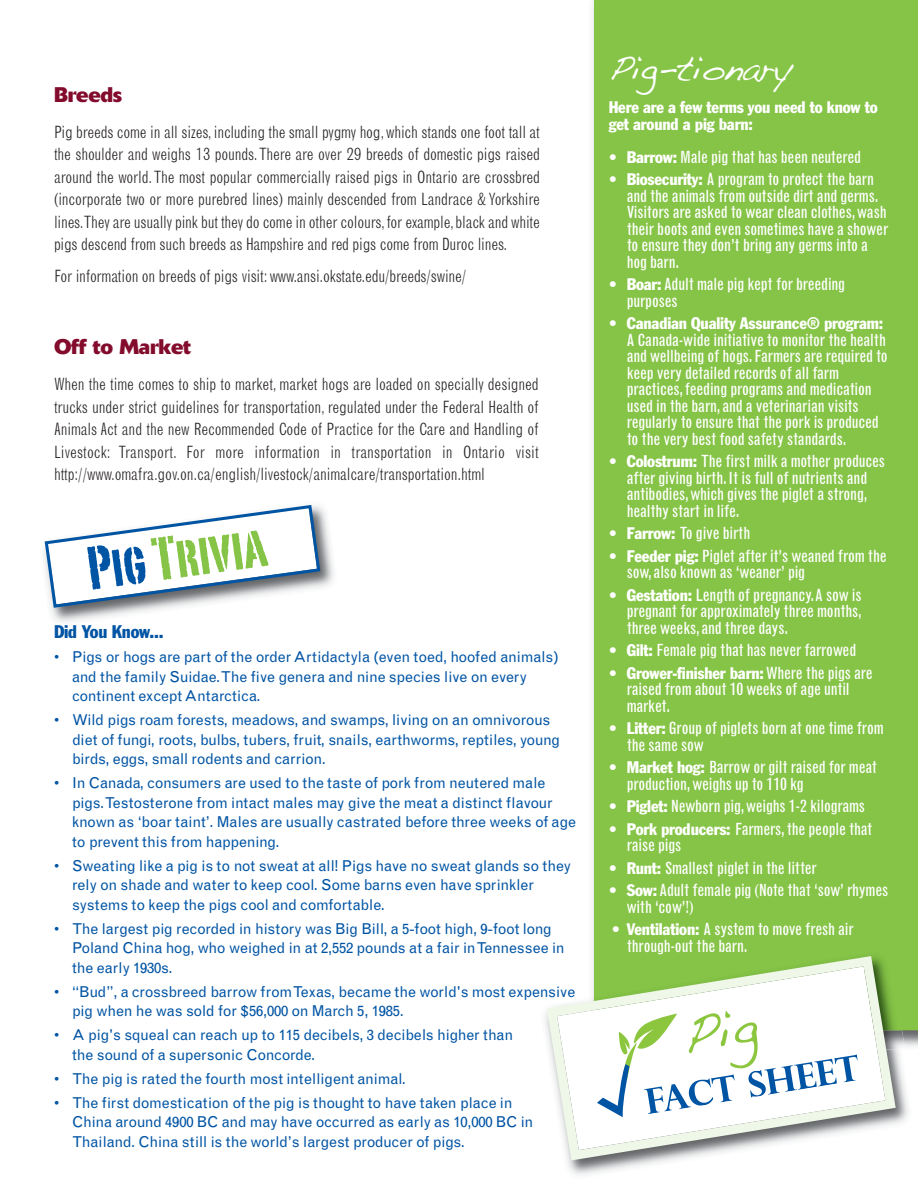
<style>
.page{position:relative;width:918px;height:1188px;background:#fff}
.page>*{position:absolute;margin:0;border:0;box-sizing:border-box;transform-origin:0 0}
.t1{font:60px "Portago ITCTT";color:#85c446}
.t2{font:36px "Handwriting Dakota";letter-spacing:-.01em;color:#fff}
.t3{font:700 21px "Delta";letter-spacing:-.01em;color:#830b2c}
.t4{font:condensed 18px "Franklin Gothic";letter-spacing:-.01em;color:#0054a4}
.t5{font:condensed 16.5px/16.5px "Grotesque";letter-spacing:-.01em;color:#fff}
.t6{font:300 condensed 16.5px/22.5px "Grotesque";letter-spacing:-.015em;color:#231f20;text-align:justify}
.t7{font:condensed 16.5px/16.5px "Franklin Gothic";letter-spacing:-.01em;color:#fff}
.t8{font:15px/19.5px "Grotesque";letter-spacing:-.015em;color:#0054a4}
.s1{color:#0054a4}
.s2{font-family:"Franklin Gothic"}
.s3{font-family:"Grotesque"}
</style>
<div class="page">
<img style="left:51px;top:509px;width:283px;height:113px">
<svg style="left:44px;top:504px;width:278px;height:105px"></svg>
<div style="left:594px;top:0;width:324px;height:1030px;background:#85c446"></div>
<img style="left:569px;top:996px;width:348px;height:179px">
<img style="left:594px;top:947px;width:308px;height:83px">
<svg style="left:545px;top:951px;width:356px;height:215px"></svg>
<svg style="left:597px;top:1010px;width:261px;height:107px"></svg>
<p class="t3" style="left:54px;top:87px;width:70px">Breeds</p>
<p class="t6" style="left:54px;top:121px;width:488px">Pig breeds come in all sizes, including the small pygmy hog, which stands one foot tall at the shoulder and weighs 13 pounds. There are over 29 breeds of domestic pigs raised around the world. The most popular commercially raised pigs in Ontario are crossbred (incorporate two or more purebred lines) mainly descended from Landrace &amp; Yorkshire lines.They are usually pink but they do come in other colours, for example, black and white pigs descend from such breeds as Hampshire and red pigs come from Duroc lines.</p>
<p class="t6" style="left:54px;top:265px;width:414px">For information on breeds of pigs visit: www.ansi.okstate.edu/breeds/swine/</p>
<p class="t3" style="left:54px;top:339px;width:139px">Off to Market</p>
<p class="t6" style="left:54px;top:374px;width:486px">When the time comes to ship to market, market hogs are loaded on specially designed trucks under strict guidelines for transportation, regulated under the Federal Health of Animals Act and the new Recommended Code of Practice for the Care and Handling of Livestock: Transport. For more information in transportation in Ontario visit http://www.omafra.gov.on.ca/english/livestock/animalcare/transportation.html</p>
<h1 class="t1" style="left:83px;top:535px;width:182px;rotate:-8deg"><span class="s1">Pig</span>Trivia</h1>
<p class="t4" style="left:54px;top:626px;width:111px">Did You Know...</p>
<p class="t8" style="left:72px;top:649px;width:488px;text-indent:-18px">• Pigs or hogs are part of the order Artidactyla (even toed, hoofed animals) and the family Suidae. The five genera and nine species live on every continent except Antarctica.</p>
<p class="t8" style="left:72px;top:712px;width:490px;text-indent:-18px">• Wild pigs roam forests, meadows, and swamps, living on an omnivorous diet of fungi, roots, bulbs, tubers, fruit, snails, earthworms, reptiles, young birds, eggs, small rodents and carrion.</p>
<p class="t8" style="left:72px;top:775px;width:506px;text-indent:-18px">• In Canada, consumers are used to the taste of pork from neutered male pigs. Testosterone from intact males may give the meat a distinct flavour known as ‘boar taint’. Males are usually castrated before three weeks of age to prevent this from happening.</p>
<p class="t8" style="left:72px;top:857px;width:501px;text-indent:-18px">• Sweating like a pig is to not sweat at all! Pigs have no sweat glands so they rely on shade and water to keep cool. Some barns even have sprinkler systems to keep the pigs cool and comfortable.</p>
<p class="t8" style="left:72px;top:920px;width:494px;text-indent:-18px">• The largest pig recorded in history was Big Bill, a 5-foot high, 9-foot long<br>Poland China hog, who weighed in at 2,552 pounds at a fair in Tennessee in the early 1930s.</p>
<p class="t8" style="left:72px;top:983px;width:505px;text-indent:-18px">• “Bud”, a crossbreed barrow from Texas, became the world's most expensive pig when he was sold for $56,000 on March 5, 1985.</p>
<p class="t8" style="left:72px;top:1027px;width:443px;text-indent:-18px">• A pig's squeal can reach up to 115 decibels, 3 decibels higher than the sound of a supersonic Concorde.</p>
<p class="t8" style="left:54px;top:1070px;width:353px">• The pig is rated the fourth most intelligent animal.</p>
<p class="t8" style="left:72px;top:1094px;width:463px;text-indent:-18px">• The first domestication of the pig is thought to have taken place in<br>China around 4900 BC and may have occurred as early as 10,000 BC in<br>Thailand. China still is the world’s largest producer of pigs.</p>
<h2 class="t2" style="left:609px;top:47px;width:185px">Pig-tionary</h2>
<p class="t7" style="left:609px;top:100px;width:271px">Here are a few terms you need to know to get around a pig barn:</p>
<p class="t5" style="left:609px;top:150px;width:254px"><span class="s2">• Barrow:</span> Male pig that has been neutered</p>
<p class="t5" style="left:627px;top:172px;width:263px;text-indent:-18px"><span class="s2">• Biosecurity:</span> A program to protect the barn and the animals from outside dirt and germs.<br>Visitors are asked to wear clean clothes, wash their boots and even sometimes have a shower to ensure they don’t bring any germs into a hog barn.</p>
<p class="t5" style="left:627px;top:277px;width:220px;text-indent:-18px"><span class="s2">• Boar:</span> Adult male pig kept for breeding purposes</p>
<p class="t7" style="left:609px;top:316px;width:276px">• Canadian Quality Assurance® program:</p>
<p class="t5" style="left:627px;top:333px;width:263px">A Canada-wide initiative to monitor the health and wellbeing of hogs. Farmers are required to keep very detailed records of all farm practices, feeding programs and medication used in the barn, and a veterinarian visits regularly to ensure that the pork is produced to the very best food safety standards.</p>
<p class="t5" style="left:627px;top:454px;width:260px;text-indent:-18px"><span class="s2">• Colostrum:</span> The first milk a mother produces after giving birth. It is full of nutrients and antibodies, which gives the piglet a strong, healthy start in life.</p>
<p class="t5" style="left:609px;top:526px;width:143px"><span class="s2">• Farrow:</span> To give birth</p>
<p class="t5" style="left:627px;top:549px;width:261px;text-indent:-18px"><span class="s2">• Feeder pig:</span> Piglet after it’s weaned from the sow, also known as ‘weaner’ pig</p>
<p class="t5" style="left:627px;top:588px;width:237px;text-align:justify;text-indent:-18px"><span class="s2">• Gestation:</span> Length of pregnancy. A sow is pregnant for approximately three months, three weeks, and three days.</p>
<p class="t5" style="left:609px;top:643px;width:249px"><span class="s2">• Gilt:</span> Female pig that has never farrowed</p>
<p class="t7" style="left:609px;top:666px;width:265px">• Grower-finisher barn: <span class="s3">Where the pigs are</span></p>
<p class="t5" style="left:627px;top:682px;width:225px">raised from about 10 weeks of age until market.</p>
<p class="t5" style="left:627px;top:721px;width:258px;text-indent:-18px"><span class="s2">• Litter:</span> Group of piglets born at one time from the same sow</p>
<p class="t5" style="left:627px;top:760px;width:252px;text-indent:-18px"><span class="s2">• Market hog:</span> Barrow or gilt raised for meat production, weighs up to 110 kg</p>
<p class="t5" style="left:609px;top:799px;width:258px"><span class="s2">• Piglet:</span> Newborn pig, weighs 1-2 kilograms</p>
<p class="t5" style="left:627px;top:822px;width:247px;text-indent:-18px"><span class="s2">• Pork producers:</span> Farmers, the people that raise pigs</p>
<p class="t5" style="left:609px;top:861px;width:210px"><span class="s2">• Runt:</span> Smallest piglet in the litter</p>
<p class="t5" style="left:627px;top:883px;width:263px;text-indent:-18px"><span class="s2">• Sow:</span> Adult female pig (Note that ‘sow’ rhymes with ‘cow’!)</p>
<p class="t5" style="left:627px;top:922px;width:229px;text-indent:-15px"><span class="s2">• Ventilation:</span> A system to move fresh air through-out the barn.</p>
</div>
